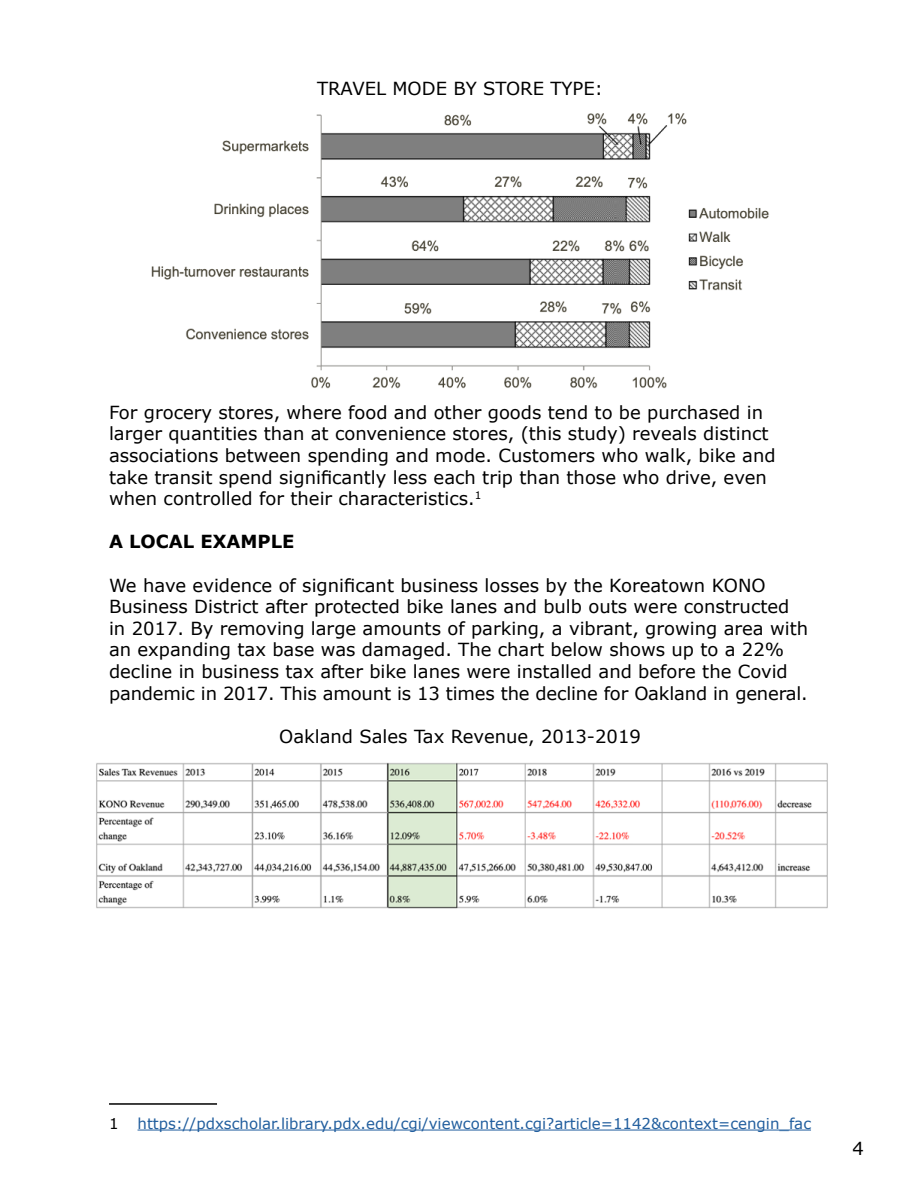
<style>
.page{position:relative;width:918px;height:1188px;background:#fff}
.page>*{position:absolute;margin:0;border:0;box-sizing:border-box;transform-origin:0 0}
.t1{font:18px/21.6px "Verdana";color:#000}
.t2{font:700 18px "Verdana";color:#000}
.t3{font:15px "Verdana";color:#215e9e}
.t4{font:15px "Verdana";color:#000}
</style>
<div class="page">
<hr style="left:109px;top:1103px;width:108px;height:2px;background:#000">
<hr style="left:138px;top:1130px;width:673px;height:1px;background:#215e9e">
<img style="left:151px;top:113px;width:618px;height:276px">
<img style="left:96px;top:762px;width:732px;height:147px">
<p class="t1" style="left:317px;top:78px;width:287px">TRAVEL MODE BY STORE TYPE:</p>
<p class="t1" style="left:109px;top:402px;width:668px">For grocery stores, where food and other goods tend to be purchased in larger quantities than at convenience stores, (this study) reveals distinct associations between spending and mode. Customers who walk, bike and take transit spend significantly less each trip than those who drive, even when controlled for their characteristics.<sup>1</sup></p>
<p class="t2" style="left:109px;top:530px;width:187px">A LOCAL EXAMPLE</p>
<p class="t1" style="left:109px;top:574px;width:701px">We have evidence of significant business losses by the Koreatown KONO Business District after protected bike lanes and bulb outs were constructed in 2017. By removing large amounts of parking, a vibrant, growing area with an expanding tax base was damaged. The chart below shows up to a 22% decline in business tax after bike lanes were installed and before the Covid pandemic in 2017. This amount is 13 times the decline for Oakland in general.</p>
<p class="t1" style="left:279px;top:726px;width:363px">Oakland Sales Tax Revenue, 2013-2019</p>
<p class="t4" style="left:109px;top:1114px;width:11px">1</p>
<p class="t3" style="left:138px;top:1114px;width:675px">https://pdxscholar.library.pdx.edu/cgi/viewcontent.cgi?article=1142&amp;context=cengin_fac</p>
<p class="t1" style="left:853px;top:1138px;width:13px">4</p>
</div>
